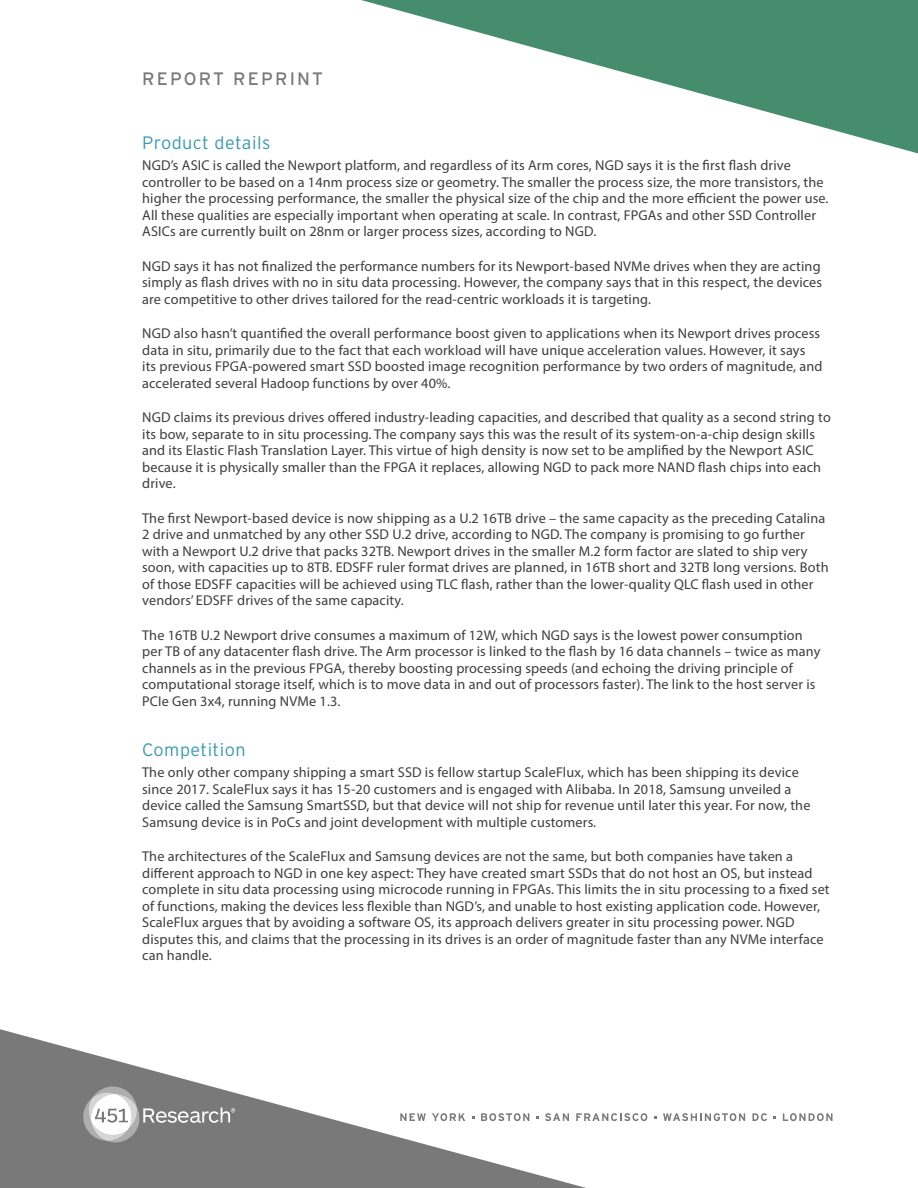
<style>
.page{position:relative;width:918px;height:1188px;background:#fff}
.page>*{position:absolute;margin:0;border:0;box-sizing:border-box;transform-origin:0 0}
.t1{font:300 18px "Interstate";letter-spacing:.025em;color:#3998b5}
.t2{font:18px "Interstate";letter-spacing:.12em;color:#79797a}
.Myriad_Body{font:14.25px/16.5px "Myriad Pro";letter-spacing:.01em;color:#3e3e3f}
</style>
<div class="page">
<svg style="left:0;top:1029px;width:628px;height:159px"></svg>
<svg style="left:361px;top:0;width:557px;height:154px"></svg>
<svg style="left:82px;top:1086px;width:153px;height:56px"></svg>
<svg style="left:400px;top:1113px;width:26px;height:8px"></svg>
<svg style="left:432px;top:1113px;width:33px;height:8px"></svg>
<svg style="left:481px;top:1113px;width:48px;height:8px"></svg>
<svg style="left:545px;top:1113px;width:24px;height:8px"></svg>
<svg style="left:576px;top:1113px;width:71px;height:8px"></svg>
<svg style="left:663px;top:1113px;width:82px;height:8px"></svg>
<svg style="left:752px;top:1113px;width:15px;height:8px"></svg>
<svg style="left:783px;top:1113px;width:50px;height:8px"></svg>
<p class="t2" style="left:142px;top:68px;width:182px">REPORT REPRINT</p>
<h1 class="t1" style="left:142px;top:132px;width:130px">Product details</h1>
<p class="Myriad_Body" style="left:142px;top:157px;width:688px">NGD’s ASIC is called the Newport platform, and regardless of its Arm cores, NGD says it is the first flash drive controller to be based on a 14nm process size or geometry. The smaller the process size, the more transistors, the higher the processing performance, the smaller the physical size of the chip and the more efficient the power use.<br>All these qualities are especially important when operating at scale. In contrast, FPGAs and other SSD Controller ASICs are currently built on 28nm or larger process sizes, according to NGD.</p>
<p class="Myriad_Body" style="left:142px;top:258px;width:682px;text-align:justify">NGD says it has not finalized the performance numbers for its Newport-based NVMe drives when they are acting simply as flash drives with no in situ data processing. However, the company says that in this respect, the devices are competitive to other drives tailored for the read-centric workloads it is targeting.</p>
<p class="Myriad_Body" style="left:142px;top:325px;width:682px">NGD also hasn’t quantified the overall performance boost given to applications when its Newport drives process data in situ, primarily due to the fact that each workload will have unique acceleration values. However, it says its previous FPGA-powered smart SSD boosted image recognition performance by two orders of magnitude, and accelerated several Hadoop functions by over 40%.</p>
<p class="Myriad_Body" style="left:142px;top:409px;width:690px">NGD claims its previous drives offered industry-leading capacities, and described that quality as a second string to its bow, separate to in situ processing. The company says this was the result of its system-on-a-chip design skills and its Elastic Flash Translation Layer. This virtue of high density is now set to be amplified by the Newport ASIC because it is physically smaller than the FPGA it replaces, allowing NGD to pack more NAND flash chips into each drive.</p>
<p class="Myriad_Body" style="left:142px;top:510px;width:688px">The first Newport-based device is now shipping as a U.2 16TB drive – the same capacity as the preceding Catalina 2 drive and unmatched by any other SSD U.2 drive, according to NGD. The company is promising to go further with a Newport U.2 drive that packs 32TB. Newport drives in the smaller M.2 form factor are slated to ship very soon, with capacities up to 8TB. EDSFF ruler format drives are planned, in 16TB short and 32TB long versions. Both of those EDSFF capacities will be achieved using TLC flash, rather than the lower-quality QLC flash used in other vendors’ EDSFF drives of the same capacity.</p>
<p class="Myriad_Body" style="left:142px;top:627px;width:680px">The 16TB U.2 Newport drive consumes a maximum of 12W, which NGD says is the lowest power consumption per TB of any datacenter flash drive. The Arm processor is linked to the flash by 16 data channels – twice as many channels as in the previous FPGA, thereby boosting processing speeds (and echoing the driving principle of computational storage itself, which is to move data in and out of processors faster). The link to the host server is PCIe Gen 3x4, running NVMe 1.3.</p>
<h1 class="t1" style="left:142px;top:739px;width:105px">Competition</h1>
<p class="Myriad_Body" style="left:142px;top:764px;width:670px">The only other company shipping a smart SSD is fellow startup ScaleFlux, which has been shipping its device since 2017. ScaleFlux says it has 15-20 customers and is engaged with Alibaba. In 2018, Samsung unveiled a device called the Samsung SmartSSD, but that device will not ship for revenue until later this year. For now, the Samsung device is in PoCs and joint development with multiple customers.</p>
<p class="Myriad_Body" style="left:142px;top:848px;width:689px">The architectures of the ScaleFlux and Samsung devices are not the same, but both companies have taken a different approach to NGD in one key aspect: They have created smart SSDs that do not host an OS, but instead complete in situ data processing using microcode running in FPGAs. This limits the in situ processing to a fixed set of functions, making the devices less flexible than NGD’s, and unable to host existing application code. However, ScaleFlux argues that by avoiding a software OS, its approach delivers greater in situ processing power. NGD disputes this, and claims that the processing in its drives is an order of magnitude faster than any NVMe interface can handle.</p>
</div>
